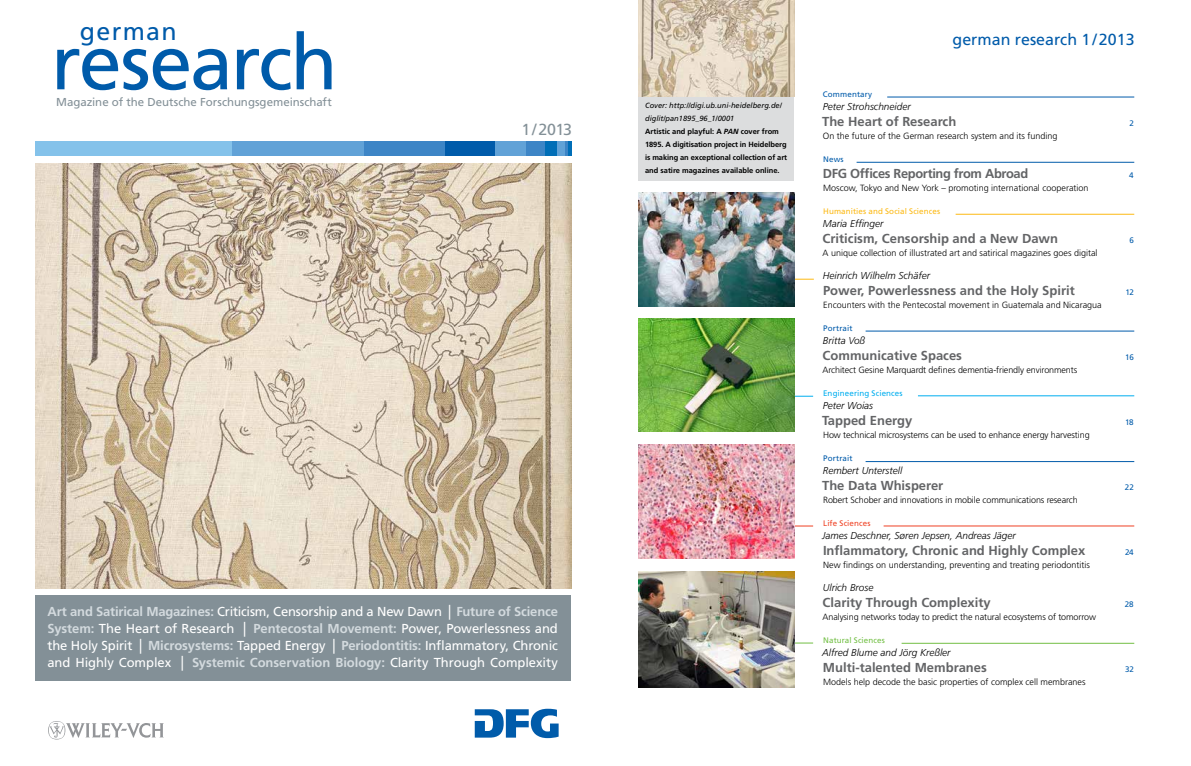
<style>
.page{position:relative;width:1191px;height:766px;background:#fff}
.page>*{position:absolute;margin:0;border:0;box-sizing:border-box;transform-origin:0 0}
.t1{font:77.4px "Frutiger LT Std";letter-spacing:-.03em;color:#005baa}
.t2{font:25px "Frutiger LT Std";letter-spacing:.05em;color:#005baa}
.t3{font:16px "Frutiger LT Std";color:#005baa}
.t4{font:16px "Frutiger LT Std";color:#839097}
.t5{font:13px/17px "Frutiger LT Std";letter-spacing:-.005em;color:#fff;text-align:justify}
.t6{font:700 13px "Frutiger LT Std";color:#636466}
.t7{font:700 13px "Frutiger LT Std";letter-spacing:-.025em;color:#636466}
.t8{font:11.5px "Frutiger LT Std";color:#839097}
.t9{font:italic 300 10px "Frutiger LT Std";color:#000}
.t10{font:300 9px "Frutiger LT Std";color:#000}
.t11{font:8px "Frutiger LT Std";letter-spacing:.01em;color:#005baa}
.t12{font:8px "Frutiger LT Std";letter-spacing:.01em;color:#fdb913}
.t13{font:8px "Frutiger LT Std";letter-spacing:.015em;color:#00aeef}
.t14{font:8px "Frutiger LT Std";letter-spacing:.01em;color:#72bf44}
.t15{font:8px "Frutiger LT Std";letter-spacing:.01em;color:#ef4123}
.t16{font:700 7.5px/13px "Frutiger LT Std";letter-spacing:-.01em;color:#000}
.s1{font-weight:700;color:#d3dade}
.s2{font-weight:700;font-size:14.9px}
.s3{font-weight:400;font-style:italic}
.s4{font-style:italic}
</style>
<div class="page">
<img style="left:35px;top:163px;width:536px;height:425px">
<div style="left:35px;top:595px;width:536px;height:85px;background:#839097"></div>
<svg style="left:475px;top:708px;width:83px;height:30px"></svg>
<div style="left:35px;top:142px;width:536px;height:14px;background:#84c2ea"></div>
<hr style="left:568px;top:142px;width:3px;height:14px;background:#006eb7">
<div style="left:545px;top:142px;width:11px;height:14px;background:#006eb7"></div>
<div style="left:444px;top:142px;width:51px;height:14px;background:#005baa"></div>
<svg style="left:564px;top:142px;width:4px;height:14px"></svg>
<div style="left:526px;top:142px;width:19px;height:14px;background:#3d85c6"></div>
<div style="left:363px;top:142px;width:81px;height:14px;background:#3d85c6"></div>
<div style="left:556px;top:142px;width:8px;height:14px;background:#61a2d7"></div>
<div style="left:495px;top:142px;width:31px;height:14px;background:#61a2d7"></div>
<div style="left:232px;top:142px;width:131px;height:14px;background:#61a2d7"></div>
<svg style="left:48px;top:721px;width:116px;height:18px"></svg>
<div style="left:638px;top:88px;width:156px;height:92px;background:#dcddde"></div>
<img style="left:638px;top:0;width:156px;height:97px">
<hr style="left:887px;top:97px;width:247px;height:1px;background:#005baa">
<hr style="left:856px;top:162px;width:278px;height:1px;background:#005baa">
<hr style="left:865px;top:331px;width:269px;height:1px;background:#005baa">
<hr style="left:865px;top:461px;width:269px;height:1px;background:#005baa">
<hr style="left:671px;top:396px;width:142px;height:1px;background:#00aeef">
<hr style="left:671px;top:525px;width:142px;height:1px;background:#ef4123">
<svg style="left:794px;top:642px;width:19px;height:1px"></svg>
<hr style="left:671px;top:279px;width:143px;height:1px;background:#fdb913">
<hr style="left:901px;top:643px;width:233px;height:1px;background:#72bf44">
<hr style="left:883px;top:525px;width:251px;height:1px;background:#ef4123">
<hr style="left:918px;top:395px;width:216px;height:1px;background:#00aeef">
<hr style="left:955px;top:214px;width:179px;height:1px;background:#fdb913">
<img style="left:638px;top:318px;width:156px;height:114px">
<img style="left:638px;top:192px;width:156px;height:114px">
<img style="left:638px;top:444px;width:156px;height:114px">
<img style="left:638px;top:571px;width:156px;height:116px">
<h2 class="t2" style="left:80px;top:16px;width:98px">german</h2>
<h1 class="t1" style="left:51px;top:17px;width:288px">research</h1>
<p class="t8" style="left:56px;top:96px;width:277px">Magazine of the Deutsche Forschungsgemeinschaft</p>
<h3 class="t4" style="left:521px;top:120px;width:52px">1/2013</h3>
<p class="t5" style="left:47px;top:603px;width:512px"><span class="s1">Art and Satirical Magazines:</span> Criticism, Censorship and a New Dawn <span class="s2">|</span> <span class="s1">Future of Science System:</span> The Heart of Research <span class="s2">|</span> <span class="s1">Pentecostal Movement:</span> Power, Powerlessness and the Holy Spirit <span class="s2">|</span> <span class="s1">Microsystems:</span> Tapped Energy <span class="s2">|</span> <span class="s1">Periodontitis:</span> Inflammatory, Chronic and Highly Complex <span class="s2">|</span> <span class="s1">Systemic Conservation Biology:</span> Clarity Through Complexity</p>
<p class="t16" style="left:645px;top:99px;width:143px"><span class="s3">Cover: http://digi.ub.uni-heidelberg.de/ diglit/pan1895_96_1/0001<br></span>Artistic and playful: A <span class="s4">PAN</span> cover from 1895. A digitisation project in Heidelberg is making an exceptional collection of art and satire magazines available online.</p>
<h3 class="t3" style="left:952px;top:30px;width:183px">german research 1/2013</h3>
<p class="t11" style="left:823px;top:89px;width:51px">Commentary</p>
<p class="t9" style="left:823px;top:100px;width:89px">Peter Strohschneider</p>
<h3 class="t6" style="left:822px;top:114px;width:136px">The Heart of Research</h3>
<p class="t11" style="left:1129px;top:118px;width:6px">2</p>
<p class="t10" style="left:823px;top:130px;width:236px">On the future of the German research system and its funding</p>
<p class="t11" style="left:823px;top:154px;width:22px">News</p>
<h3 class="t7" style="left:823px;top:166px;width:207px">DFG Offices Reporting from Abroad</h3>
<p class="t11" style="left:1129px;top:170px;width:6px">4</p>
<p class="t10" style="left:823px;top:182px;width:267px">Moscow, Tokyo and New York – promoting international cooperation</p>
<p class="t12" style="left:823px;top:206px;width:118px">Humanities and Social Sciences</p>
<p class="t9" style="left:823px;top:217px;width:62px">Maria Effinger</p>
<h3 class="t6" style="left:822px;top:231px;width:237px">Criticism, Censorship and a New Dawn</h3>
<p class="t11" style="left:1129px;top:235px;width:6px">6</p>
<p class="t10" style="left:822px;top:247px;width:277px">A unique collection of illustrated art and satirical magazines goes digital</p>
<p class="t9" style="left:823px;top:269px;width:109px">Heinrich Wilhelm Schäfer</p>
<h3 class="t6" style="left:823px;top:283px;width:253px">Power, Powerlessness and the Holy Spirit</h3>
<p class="t11" style="left:1125px;top:287px;width:10px">12</p>
<p class="t10" style="left:823px;top:299px;width:280px">Encounters with the Pentecostal movement in Guatemala and Nicaragua</p>
<p class="t11" style="left:823px;top:323px;width:31px">Portrait</p>
<p class="t9" style="left:823px;top:334px;width:44px">Britta Voß</p>
<h3 class="t6" style="left:822px;top:348px;width:141px">Communicative Spaces</h3>
<p class="t11" style="left:1125px;top:352px;width:10px">16</p>
<p class="t10" style="left:822px;top:364px;width:256px">Architect Gesine Marquardt defines dementia-friendly environments</p>
<p class="t13" style="left:823px;top:388px;width:81px">Engineering Sciences</p>
<p class="t9" style="left:823px;top:399px;width:52px">Peter Woias</p>
<h3 class="t6" style="left:822px;top:413px;width:92px">Tapped Energy</h3>
<p class="t11" style="left:1125px;top:417px;width:10px">18</p>
<p class="t10" style="left:823px;top:429px;width:268px">How technical microsystems can be used to enhance energy harvesting</p>
<p class="t11" style="left:823px;top:453px;width:31px">Portrait</p>
<p class="t9" style="left:823px;top:464px;width:81px">Rembert Unterstell</p>
<h3 class="t6" style="left:822px;top:478px;width:123px">The Data Whisperer</h3>
<p class="t11" style="left:1125px;top:482px;width:11px">22</p>
<p class="t10" style="left:823px;top:494px;width:256px">Robert Schober and innovations in mobile communications research</p>
<p class="t15" style="left:823px;top:518px;width:49px">Life Sciences</p>
<p class="t9" style="left:822px;top:529px;width:195px">James Deschner, Søren Jepsen, Andreas Jäger</p>
<h3 class="t6" style="left:823px;top:543px;width:264px">Inflammatory, Chronic and Highly Complex</h3>
<p class="t11" style="left:1125px;top:547px;width:10px">24</p>
<p class="t10" style="left:823px;top:559px;width:268px">New findings on understanding, preventing and treating periodontitis</p>
<p class="t9" style="left:822px;top:581px;width:52px">Ulrich Brose</p>
<h3 class="t6" style="left:822px;top:595px;width:170px">Clarity Through Complexity</h3>
<p class="t11" style="left:1124px;top:599px;width:10px">28</p>
<p class="t10" style="left:822px;top:611px;width:275px">Analysing networks today to predict the natural ecosystems of tomorrow</p>
<p class="t14" style="left:823px;top:635px;width:63px">Natural Sciences</p>
<p class="t9" style="left:822px;top:646px;width:130px">Alfred Blume and Jörg Kreßler</p>
<h3 class="t6" style="left:823px;top:660px;width:165px">Multi-talented Membranes</h3>
<p class="t11" style="left:1125px;top:664px;width:10px">32</p>
<p class="t10" style="left:823px;top:676px;width:264px">Models help decode the basic properties of complex cell membranes</p>
</div>
